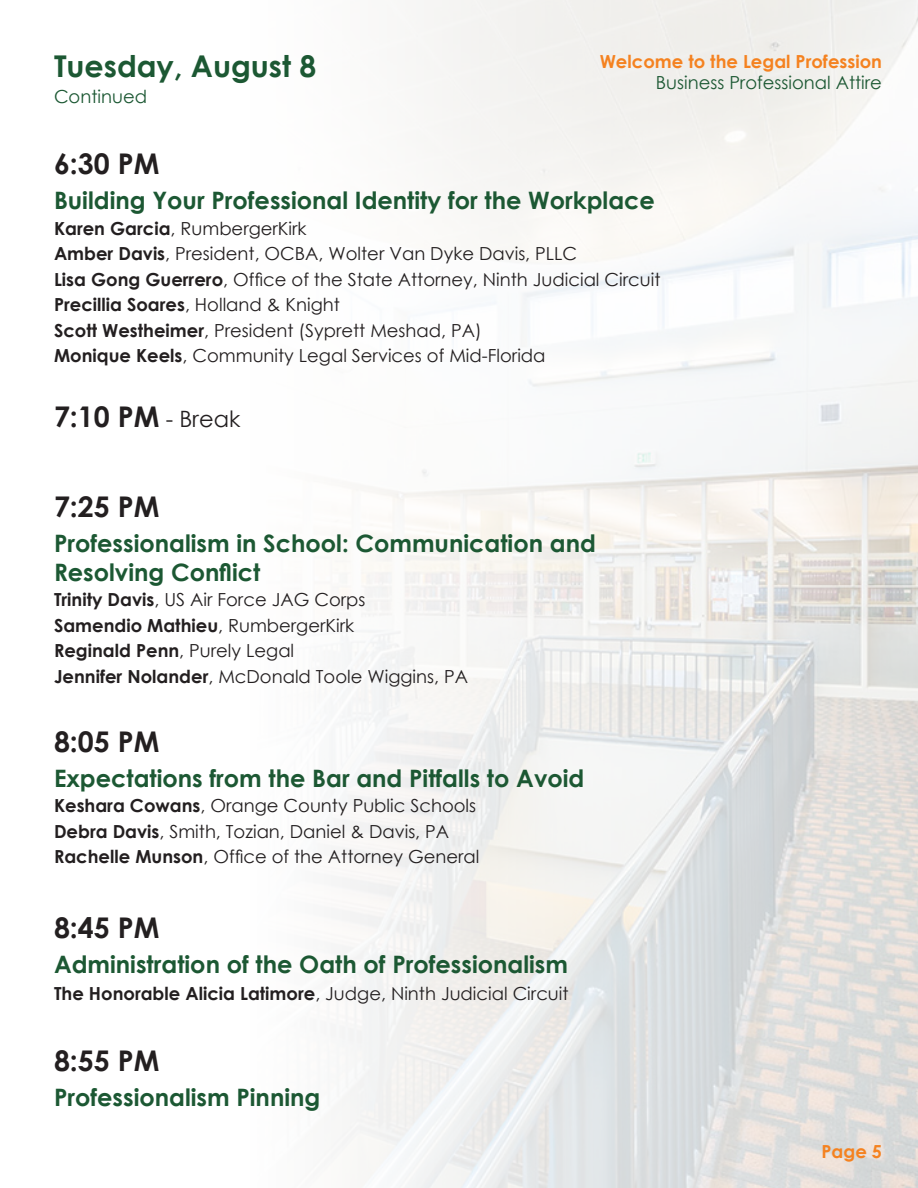
<style>
.page{position:relative;width:918px;height:1188px;background:#fff}
.page>*{position:absolute;margin:0;border:0;box-sizing:border-box;transform-origin:0 0}
.t1{font:700 30px "Century Gothic";color:#1c5833}
.t2{font:700 28.5px "Century Gothic";color:#231f20}
.t3{font:700 24px/28.8px "Century Gothic";color:#1c5833}
.t4{font:18px "Century Gothic";color:#231f20}
.t5{font:700 18px "Century Gothic";color:#231f20}
.t6{font:18px "Century Gothic";color:#1c5833}
.t7{font:700 18px "Century Gothic";color:#f58220}
.s1{font-weight:700}
.s2{font-weight:400}
.s3{font-weight:400;font-size:22.5px}
</style>
<div class="page">
<img style="left:342px;top:0;width:576px;height:1188px">
<p class="t1" style="left:54px;top:43px;width:264px">Tuesday, August 8</p>
<p class="t6" style="left:54px;top:84px;width:95px">Continued</p>
<p class="t7" style="left:600px;top:47px;width:284px">Welcome to the Legal Profession</p>
<p class="t6" style="left:656px;top:70px;width:228px">Business Professional Attire</p>
<p class="t2" style="left:54px;top:142px;width:107px">6:30 PM</p>
<p class="t3" style="left:54px;top:185px;width:602px">Building Your Professional Identity for the Workplace</p>
<p class="t4" style="left:54px;top:215px;width:254px"><span class="s1">Karen Garcia</span>, RumbergerKirk</p>
<p class="t4" style="left:54px;top:241px;width:525px"><span class="s1">Amber Davis</span>, President, OCBA, Wolter Van Dyke Davis, PLLC</p>
<p class="t4" style="left:54px;top:266px;width:608px"><span class="s1">Lisa Gong Guerrero</span>, Office of the State Attorney, Ninth Judicial Circuit</p>
<p class="t5" style="left:54px;top:291px;width:287px">Precillia Soares<span class="s2">, Holland &amp; Knight</span></p>
<p class="t4" style="left:54px;top:317px;width:429px"><span class="s1">Scott Westheimer</span>, President (Syprett Meshad, PA)</p>
<p class="t4" style="left:54px;top:343px;width:493px"><span class="s1">Monique Keels</span>, Community Legal Services of Mid-Florida</p>
<p class="t2" style="left:54px;top:395px;width:188px">7:10 PM <span class="s3">- Break</span></p>
<p class="t2" style="left:54px;top:485px;width:107px">7:25 PM</p>
<p class="t3" style="left:54px;top:528px;width:543px">Professionalism in School: Communication and<br>Resolving Conflict</p>
<p class="t4" style="left:54px;top:587px;width:313px"><span class="s1">Trinity Davis</span>, US Air Force JAG Corps</p>
<p class="t5" style="left:54px;top:611px;width:302px">Samendio Mathieu<span class="s2">, RumbergerKirk</span></p>
<p class="t5" style="left:54px;top:637px;width:242px">Reginald Penn<span class="s2">, Purely Legal</span></p>
<p class="t4" style="left:54px;top:663px;width:416px"><span class="s1">Jennifer Nolander</span>, McDonald Toole Wiggins, PA</p>
<p class="t2" style="left:54px;top:720px;width:107px">8:05 PM</p>
<p class="t3" style="left:54px;top:763px;width:532px">Expectations from the Bar and Pitfalls to Avoid</p>
<p class="t4" style="left:54px;top:793px;width:424px"><span class="s1">Keshara Cowans</span>, Orange County Public Schools</p>
<p class="t4" style="left:54px;top:819px;width:397px"><span class="s1">Debra Davis</span>, Smith, Tozian, Daniel &amp; Davis, PA</p>
<p class="t4" style="left:54px;top:844px;width:427px"><span class="s1">Rachelle Munson</span>, Office of the Attorney General</p>
<p class="t2" style="left:54px;top:906px;width:107px">8:45 PM</p>
<p class="t3" style="left:54px;top:948px;width:516px">Administration of the Oath of Professionalism</p>
<p class="t4" style="left:54px;top:980px;width:516px"><span class="s1">The Honorable Alicia Latimore</span>, Judge, Ninth Judicial Circuit</p>
<p class="t2" style="left:54px;top:1039px;width:107px">8:55 PM</p>
<p class="t3" style="left:54px;top:1081px;width:268px">Professionalism Pinning</p>
<p class="t7" style="left:822px;top:1138px;width:62px">Page 5</p>
</div>
